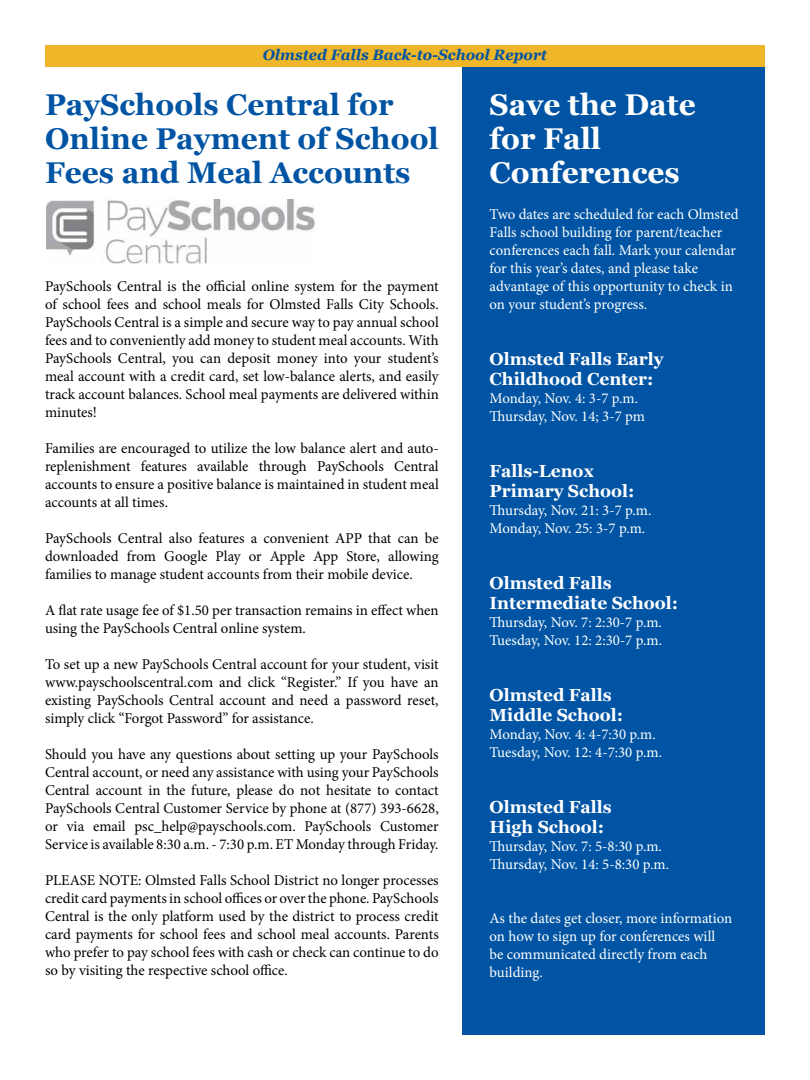
<style>
.page{position:relative;width:810px;height:1080px;background:#fff}
.page>*{position:absolute;margin:0;border:0;box-sizing:border-box;transform-origin:0 0}
.t1{font:700 30px/33.8px "Georgia";color:#0054a3}
.t2{font:700 30px/33.8px "Georgia";color:#fff}
.t3{font:700 17.5px/20px "Georgia";color:#fff}
.t4{font:15px/18px "Minion Pro";color:#000;text-align:justify}
.t5{font:15px/18px "Minion Pro";letter-spacing:-.005em;color:#fff}
.t6{font:italic 700 15px "Georgia";color:#0054a3}
</style>
<div class="page">
<div style="left:463px;top:67px;width:302px;height:968px;background:#0054a3"></div>
<img style="left:47px;top:200px;width:268px;height:64px">
<div style="left:45px;top:45px;width:720px;height:22px;background:#eeb628"></div>
<p class="t6" style="left:263px;top:44px;width:286px">Olmsted Falls Back-to-School Report</p>
<h1 class="t1" style="left:45px;top:87px;width:395px">PaySchools Central for<br>Online Payment of School<br>Fees and Meal Accounts</h1>
<p class="t4" style="left:45px;top:277px;width:395px">PaySchools Central is the official online system for the payment of school fees and school meals for Olmsted Falls City Schools.<br>PaySchools Central is a simple and secure way to pay annual school fees and to conveniently add money to student meal accounts. With PaySchools Central, you can deposit money into your student’s meal account with a credit card, set low-balance alerts, and easily track account balances. School meal payments are delivered within minutes!</p>
<p class="t4" style="left:45px;top:439px;width:395px">Families are encouraged to utilize the low balance alert and auto&shy;replenishment features available through PaySchools Central accounts to ensure a positive balance is maintained in student meal accounts at all times.</p>
<p class="t4" style="left:45px;top:529px;width:395px">PaySchools Central also features a convenient APP that can be downloaded from Google Play or Apple App Store, allowing families to manage student accounts from their mobile device.</p>
<p class="t4" style="left:45px;top:601px;width:395px">A flat rate usage fee of $1.50 per transaction remains in effect when using the PaySchools Central online system.</p>
<p class="t4" style="left:45px;top:655px;width:395px">To set up a new PaySchools Central account for your student, visit www.payschoolscentral.com and click “Register.” If you have an existing PaySchools Central account and need a password reset, simply click “Forgot Password” for assistance.</p>
<p class="t4" style="left:45px;top:745px;width:395px">Should you have any questions about setting up your PaySchools Central account, or need any assistance with using your PaySchools Central account in the future, please do not hesitate to contact PaySchools Central Customer Service by phone at (877) 393-6628, or via email psc_help@payschools.com. PaySchools Customer Service is available 8:30 a.m. - 7:30 p.m. ET Monday through Friday.</p>
<p class="t4" style="left:45px;top:871px;width:395px">PLEASE NOTE: Olmsted Falls School District no longer processes credit card payments in school offices or over the phone. PaySchools Central is the only platform used by the district to process credit card payments for school fees and school meal accounts. Parents who prefer to pay school fees with cash or check can continue to do so by visiting the respective school office.</p>
<h1 class="t2" style="left:490px;top:87px;width:208px">Save the Date for Fall<br>Conferences</h1>
<p class="t5" style="left:490px;top:205px;width:250px">Two dates are scheduled for each Olmsted Falls school building for parent/teacher conferences each fall. Mark your calendar for this year’s dates, and please take advantage of this opportunity to check in on your student’s progress.</p>
<p class="t3" style="left:490px;top:348px;width:176px">Olmsted Falls Early<br>Childhood Center:</p>
<p class="t5" style="left:490px;top:389px;width:157px">Monday, Nov. 4: 3-7 p.m.<br>Thursday, Nov. 14; 3-7 pm</p>
<p class="t3" style="left:490px;top:460px;width:146px">Falls-Lenox<br>Primary School:</p>
<p class="t5" style="left:490px;top:501px;width:163px">Thursday, Nov. 21: 3-7 p.m.<br>Monday, Nov. 25: 3-7 p.m.</p>
<p class="t3" style="left:490px;top:572px;width:190px">Olmsted Falls<br>Intermediate School:</p>
<p class="t5" style="left:490px;top:613px;width:174px">Thursday, Nov. 7: 2:30-7 p.m.<br>Tuesday, Nov. 12: 2:30-7 p.m.</p>
<p class="t3" style="left:490px;top:684px;width:135px">Olmsted Falls<br>Middle School:</p>
<p class="t5" style="left:490px;top:725px;width:174px">Monday, Nov. 4: 4-7:30 p.m.<br>Tuesday, Nov. 12: 4-7:30 p.m.</p>
<p class="t3" style="left:490px;top:796px;width:124px">Olmsted Falls<br>High School:</p>
<p class="t5" style="left:490px;top:837px;width:181px">Thursday, Nov. 7: 5-8:30 p.m.<br>Thursday, Nov. 14: 5-8:30 p.m.</p>
<p class="t5" style="left:490px;top:909px;width:244px">As the dates get closer, more information on how to sign up for conferences will be communicated directly from each building.</p>
</div>
